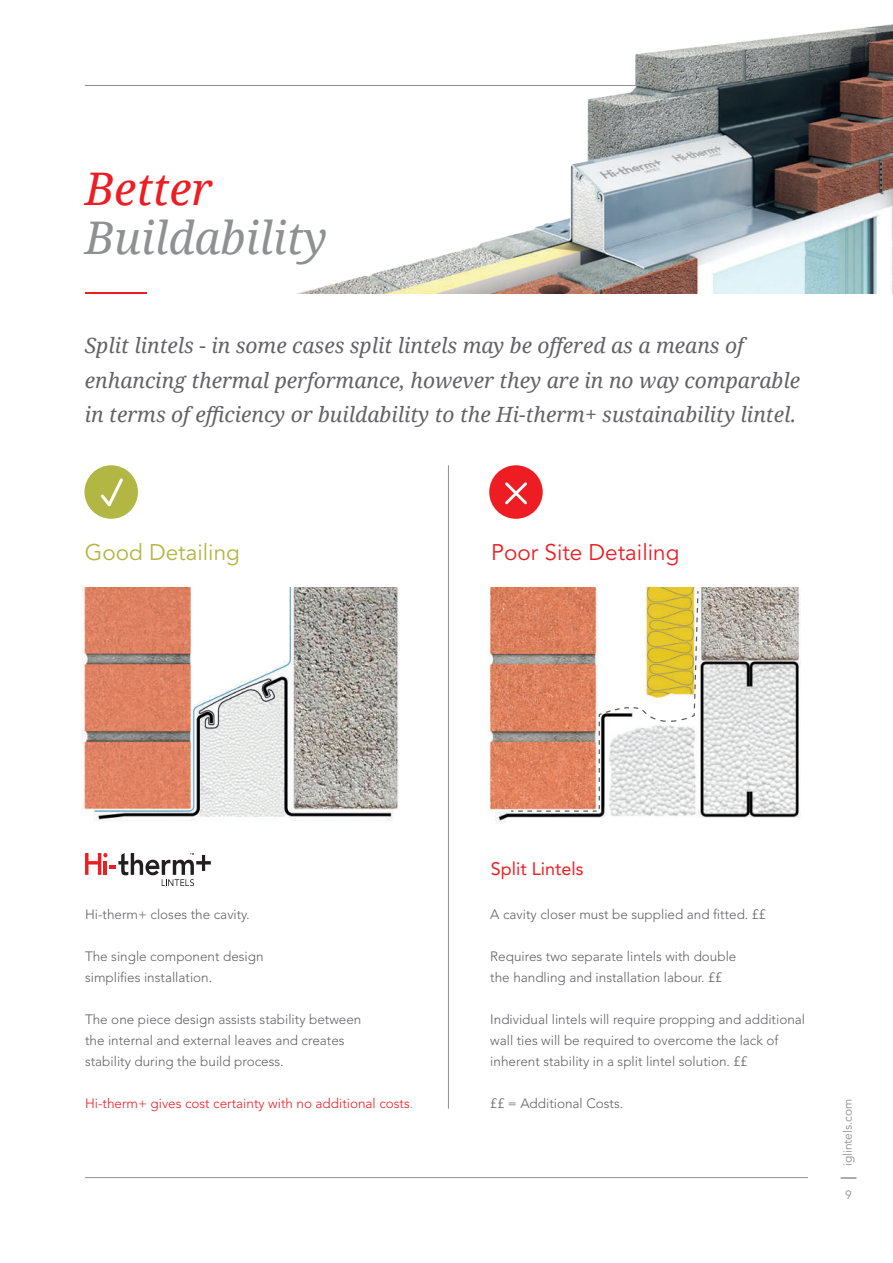
<style>
.page{position:relative;width:893px;height:1263px;background:#fff}
.page>*{position:absolute;margin:0;border:0;box-sizing:border-box;transform-origin:0 0}
.t1{font:italic 45px "Droid Serif";color:#8e9091}
.t2{font:italic 45px "Droid Serif";color:#ee1d23}
.t3{font:22.5px "Avenir LT Std";color:#ee1d23}
.t4{font:22.5px "Avenir LT Std";color:#b2b642}
.t5{font:italic 21px/34.5px "Droid Serif";color:#636366}
.t6{font:18px "Avenir LT Std";color:#ee1d23}
.t7{font:300 13.5px/21px "Avenir LT Std";color:#636366}
.t8{font:300 13.5px "Avenir LT Std";color:#ee1d23}
.t9{font:12px "Avenir LT Std";color:#8e9091}
.s1{color:#8e9091}
</style>
<div class="page">
<hr style="left:448px;top:465px;width:1px;height:643px;background:#8e9091">
<hr style="left:86px;top:292px;width:61px;height:2px;background:#ee1d23">
<svg style="left:841px;top:1177px;width:15px;height:1px"></svg>
<div style="left:84px;top:465px;width:54px;height:54px;background:#b2b642;border-radius:50%"></div>
<svg style="left:101px;top:478px;width:22px;height:28px"></svg>
<div style="left:489px;top:465px;width:54px;height:54px;background:#ee1d23;border-radius:50%"></div>
<svg style="left:505px;top:482px;width:22px;height:22px"></svg>
<hr style="left:85px;top:85px;width:635px;height:1px;background:#8e9091">
<img style="left:489px;top:587px;width:312px;height:237px">
<svg style="left:510px;top:590px;width:189px;height:222px"></svg>
<img style="left:82px;top:587px;width:317px;height:234px">
<img style="left:296px;top:24px;width:597px;height:270px">
<svg style="left:85px;top:853px;width:126px;height:33px"></svg>
<hr style="left:85px;top:1177px;width:723px;height:1px;background:#8e9091">
<h1 class="t2" style="left:85px;top:158px;width:129px">Better</h1>
<h1 class="t1" style="left:85px;top:207px;width:244px">Buildability</h1>
<h3 class="t5" style="left:85px;top:328px;width:717px">Split lintels - in some cases split lintels may be offered as a means of enhancing thermal performance, however they are in no way comparable in terms of efficiency or buildability to the Hi-therm+ sustainability lintel.</h3>
<h2 class="t4" style="left:85px;top:539px;width:156px">Good Detailing</h2>
<h2 class="t3" style="left:491px;top:539px;width:190px">Poor Site Detailing</h2>
<p class="t7" style="left:85px;top:904px;width:166px">Hi-therm+ closes the cavity.</p>
<p class="t7" style="left:85px;top:946px;width:180px">The single component design simplifies installation.</p>
<p class="t7" style="left:85px;top:1009px;width:278px">The one piece design assists stability between the internal and external leaves and creates stability during the build process.</p>
<p class="t8" style="left:85px;top:1095px;width:330px">Hi-therm+ gives cost certainty with no additional costs<span class="s1">.</span></p>
<h3 class="t6" style="left:491px;top:858px;width:94px">Split Lintels</h3>
<p class="t7" style="left:490px;top:903px;width:277px">A cavity closer must be supplied and fitted. ££</p>
<p class="t7" style="left:490px;top:945px;width:248px">Requires two separate lintels with double the handling and installation labour. ££</p>
<p class="t7" style="left:490px;top:1008px;width:316px">Individual lintels will require propping and additional wall ties will be required to overcome the lack of inherent stability in a split lintel solution. ££</p>
<p class="t7" style="left:490px;top:1092px;width:135px">££ = Additional Costs.</p>
<p class="t9" style="left:841px;top:1166px;width:69px;rotate:-90deg">iglintels.com</p>
<p class="t9" style="left:845px;top:1188px;width:8px">9</p>
</div>
